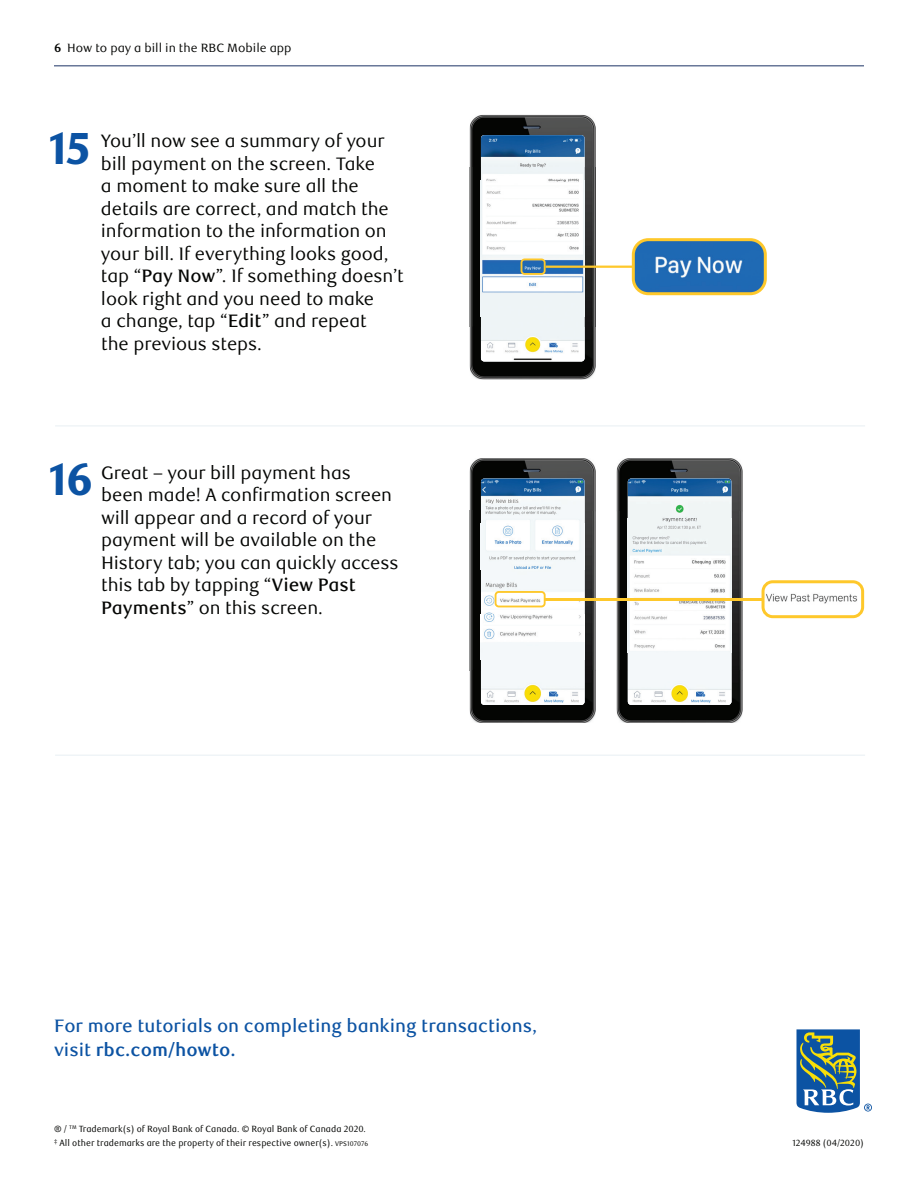
<style>
.page{position:relative;width:918px;height:1188px;background:#fff}
.page>*{position:absolute;margin:0;border:0;box-sizing:border-box;transform-origin:0 0}
.t1{font:800 45px "RBC Text";color:#0c53a3}
.t2{font:18px/22.5px "RBC Text";letter-spacing:-.005em;color:#040503}
.t3{font:500 18px/24px "RBC Text";color:#0c53a3}
.t4{font:12px "RBC Text";color:#040503}
.t5{font:9px/13.5px "RBC Text Cond";color:#040503}
.s1{font-weight:700}
.s2{font-weight:500}
.s3{font-size:6.75px}
</style>
<div class="page">
<hr style="left:54px;top:66px;width:810px;height:1px;background:#1d3466">
<svg style="left:796px;top:1029px;width:76px;height:84px"></svg>
<hr style="left:55px;top:755px;width:810px;height:1px;background:#e8eff3">
<hr style="left:55px;top:426px;width:810px;height:1px;background:#e8eff3">
<img style="left:470px;top:115px;width:126px;height:53px">
<img style="left:470px;top:168px;width:11px;height:159px">
<img style="left:585px;top:168px;width:11px;height:159px">
<img style="left:470px;top:327px;width:126px;height:52px">
<img style="left:481px;top:135px;width:104px;height:226px">
<hr style="left:546px;top:266px;width:87px;height:2px;background:#fec82b">
<img style="left:633px;top:242px;width:130px;height:52px">
<div style="left:632px;top:238px;width:135px;height:57px;border:3px solid #fec82b;border-radius:15px"></div>
<div style="left:521px;top:258px;width:25px;height:17px;border:2px solid #fec82b;border-radius:3px"></div>
<img style="left:470px;top:458px;width:126px;height:53px">
<img style="left:470px;top:511px;width:11px;height:159px">
<img style="left:585px;top:511px;width:11px;height:159px">
<img style="left:470px;top:670px;width:126px;height:53px">
<img style="left:481px;top:479px;width:104px;height:226px">
<img style="left:617px;top:458px;width:126px;height:53px">
<img style="left:617px;top:511px;width:11px;height:159px">
<img style="left:731px;top:511px;width:12px;height:159px">
<img style="left:617px;top:670px;width:126px;height:53px">
<img style="left:628px;top:479px;width:103px;height:119px">
<img style="left:628px;top:600px;width:103px;height:105px">
<hr style="left:546px;top:598px;width:219px;height:2px;background:#fec82b">
<img style="left:763px;top:584px;width:100px;height:33px">
<div style="left:762px;top:580px;width:102px;height:38px;border:3px solid #fec82b;border-radius:10px"></div>
<div style="left:495px;top:591px;width:51px;height:16px;border:2px solid #fec82b;border-radius:3px"></div>
<p class="t4" style="left:54px;top:41px;width:239px"><span class="s1">6</span> How to pay a bill in the RBC Mobile app</p>
<h1 class="t1" style="left:49px;top:121px;width:43px">15</h1>
<p class="t2" style="left:101px;top:130px;width:304px">You’ll now see a summary of your bill payment on the screen. Take<br>a moment to make sure all the details are correct, and match the information to the information on your bill. If everything looks good, tap “<span class="s2">Pay Now</span>”. If something doesn’t look right and you need to make<br>a change, tap “<span class="s2">Edit</span>” and repeat<br>the previous steps.</p>
<h1 class="t1" style="left:49px;top:453px;width:46px">16</h1>
<p class="t2" style="left:101px;top:462px;width:299px">Great – your bill payment has<br>been made! A confirmation screen will appear and a record of your payment will be available on the<br>History tab; you can quickly access this tab by tapping “<span class="s2">View Past<br>Payments</span>” on this screen.</p>
<p class="t3" style="left:54px;top:1014px;width:485px">For more tutorials on completing banking transactions, visit <span class="s1">rbc.com/howto.</span></p>
<p class="t5" style="left:54px;top:1123px;width:316px">® / <sup>TM</sup> Trademark(s) of Royal Bank of Canada. © Royal Bank of Canada 2020. <sup>‡</sup> All other trademarks are the property of their respective owner(s). <span class="s3">VPS107076</span></p>
<p class="t5" style="left:793px;top:1136px;width:73px">124988 (04/2020)</p>
</div>
